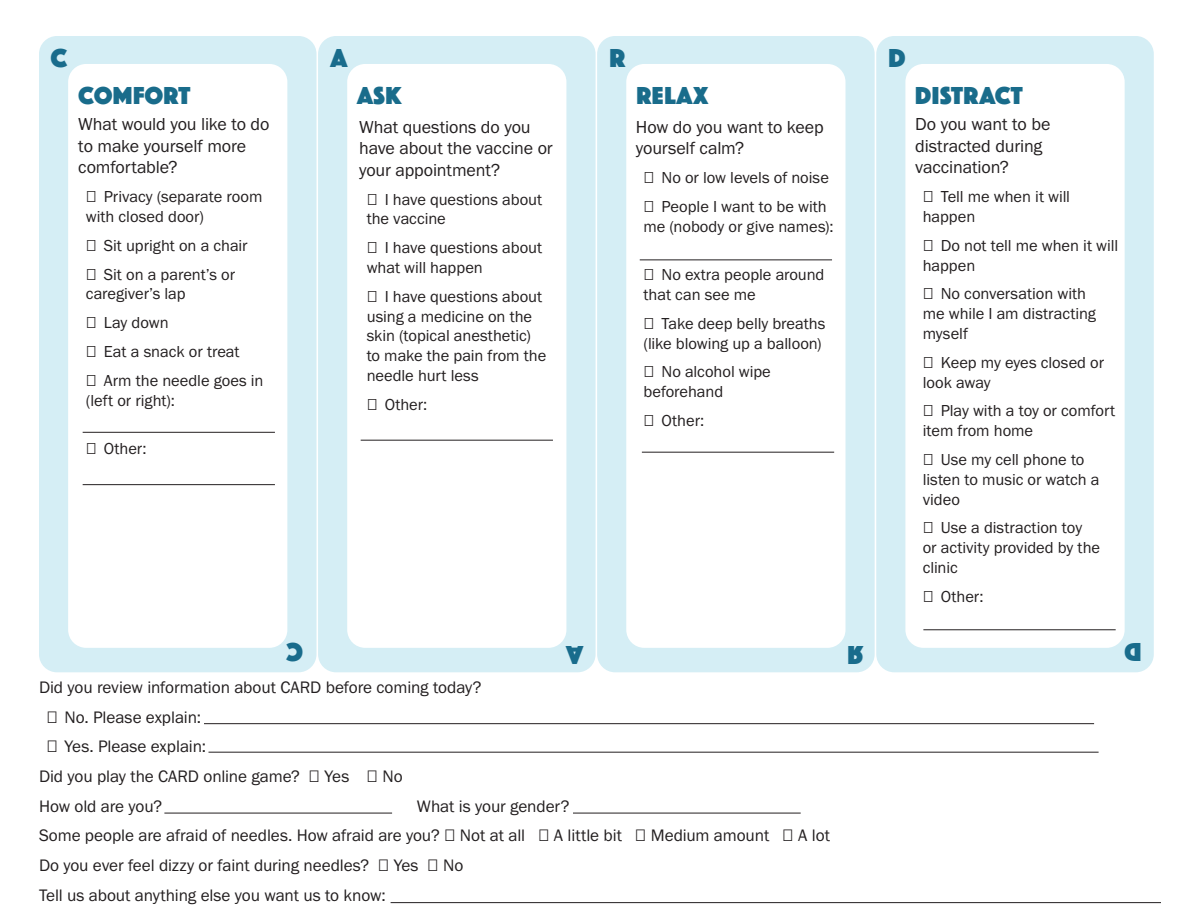
<style>
.page{position:relative;width:1188px;height:918px;background:#fff}
.page>*{position:absolute;margin:0;border:0;box-sizing:border-box;transform-origin:0 0}
.t1{font:27px "Phosphate Solid";color:#196c8c}
.t2{font:25.5px "Phosphate Solid";letter-spacing:.015em;color:#196c8b}
.t3{font:18px/21.6px "Franklin Gothic URW Boo";letter-spacing:-.01em;color:#231f20}
.t4{font:17.25px "Franklin Gothic URW Boo";letter-spacing:-.005em;color:#231f20}
.t5{font:16.5px/19.8px "Franklin Gothic URW Boo";letter-spacing:-.005em;color:#231f20}
</style>
<div class="page">
<div style="left:39px;top:36px;width:278px;height:636px;background:#d5eef5;border-radius:18px"></div>
<div style="left:318px;top:36px;width:278px;height:636px;background:#d5eef5;border-radius:18px"></div>
<div style="left:597px;top:36px;width:278px;height:636px;background:#d5eef5;border-radius:18px"></div>
<div style="left:876px;top:36px;width:278px;height:636px;background:#d5eef5;border-radius:18px"></div>
<div style="left:68px;top:64px;width:219px;height:584px;background:#fff;border-radius:18px"></div>
<div style="left:347px;top:64px;width:219px;height:584px;background:#fff;border-radius:18px"></div>
<div style="left:626px;top:64px;width:220px;height:584px;background:#fff;border-radius:18px"></div>
<div style="left:905px;top:64px;width:220px;height:584px;background:#fff;border-radius:18px"></div>
<hr style="left:83px;top:432px;width:192px;height:1px;background:#231f20">
<hr style="left:83px;top:484px;width:192px;height:1px;background:#231f20">
<hr style="left:361px;top:440px;width:192px;height:1px;background:#231f20">
<hr style="left:640px;top:260px;width:192px;height:1px;background:#231f20">
<hr style="left:642px;top:452px;width:192px;height:1px;background:#231f20">
<hr style="left:923px;top:629px;width:193px;height:1px;background:#231f20">
<hr style="left:164px;top:813px;width:228px;height:1px;background:#231f20">
<hr style="left:573px;top:813px;width:228px;height:1px;background:#231f20">
<hr style="left:204px;top:723px;width:890px;height:1px;background:#231f20">
<hr style="left:208px;top:752px;width:891px;height:1px;background:#231f20">
<hr style="left:391px;top:902px;width:770px;height:1px;background:#231f20">
<p class="t1" style="left:50px;top:39px;width:18px">C</p>
<p class="t1" style="left:330px;top:39px;width:18px">A</p>
<p class="t1" style="left:609px;top:39px;width:17px">R</p>
<p class="t1" style="left:889px;top:39px;width:19px">D</p>
<p class="t2" style="left:78px;top:78px;width:114px">COMFORT</p>
<p class="t2" style="left:357px;top:78px;width:46px">ASK</p>
<p class="t2" style="left:637px;top:78px;width:73px">RELAX</p>
<p class="t2" style="left:915px;top:78px;width:109px">DISTRACT</p>
<p class="t3" style="left:78px;top:113px;width:193px">What would you like to do to make yourself more comfortable?</p>
<p class="t5" style="left:86px;top:186px;width:178px">□ Privacy (separate room with closed door)</p>
<p class="t5" style="left:86px;top:235px;width:163px">□ Sit upright on a chair</p>
<p class="t5" style="left:86px;top:264px;width:151px">□ Sit on a parent’s or caregiver’s lap</p>
<p class="t5" style="left:86px;top:312px;width:84px">□ Lay down</p>
<p class="t5" style="left:86px;top:341px;width:155px">□ Eat a snack or treat</p>
<p class="t5" style="left:86px;top:370px;width:179px">□ Arm the needle goes in (left or right):</p>
<p class="t5" style="left:86px;top:438px;width:62px">□ Other:</p>
<p class="t3" style="left:359px;top:115px;width:195px">What questions do you have about the vaccine or your appointment?</p>
<p class="t5" style="left:367px;top:189px;width:177px">□ I have questions about the vaccine</p>
<p class="t5" style="left:367px;top:238px;width:177px">□ I have questions about what will happen</p>
<p class="t5" style="left:367px;top:286px;width:181px">□ I have questions about using a medicine on the skin (topical anesthetic) to make the pain from the needle hurt less</p>
<p class="t5" style="left:367px;top:394px;width:62px">□ Other:</p>
<p class="t3" style="left:636px;top:115px;width:189px">How do you want to keep yourself calm?</p>
<p class="t5" style="left:643px;top:167px;width:187px">□ No or low levels of noise</p>
<p class="t5" style="left:643px;top:196px;width:192px">□ People I want to be with me (nobody or give names):</p>
<p class="t5" style="left:643px;top:265px;width:183px">□ No extra people around that can see me</p>
<p class="t5" style="left:643px;top:313px;width:184px">□ Take deep belly breaths (like blowing up a balloon)</p>
<p class="t5" style="left:643px;top:362px;width:129px">□ No alcohol wipe beforehand</p>
<p class="t5" style="left:643px;top:410px;width:62px">□ Other:</p>
<p class="t1" style="left:583px;top:675px;width:18px;rotate:-180deg">A</p>
<p class="t4" style="left:39px;top:676px;width:444px">Did you review information about CARD before coming today?</p>
<p class="t4" style="left:46px;top:706px;width:156px">□ No. Please explain:</p>
<p class="t4" style="left:46px;top:736px;width:161px">□ Yes. Please explain:</p>
<p class="t4" style="left:39px;top:765px;width:365px">Did you play the CARD online game? □ Yes □ No</p>
<p class="t4" style="left:39px;top:795px;width:125px">How old are you?</p>
<p class="t4" style="left:417px;top:795px;width:154px">What is your gender?</p>
<p class="t4" style="left:39px;top:825px;width:793px">Some people are afraid of needles. How afraid are you? □ Not at all □ A little bit □ Medium amount □ A lot</p>
<p class="t4" style="left:39px;top:855px;width:426px">Do you ever feel dizzy or faint during needles? □ Yes □ No</p>
<p class="t4" style="left:39px;top:884px;width:348px">Tell us about anything else you want us to know:</p>
<p class="t3" style="left:915px;top:113px;width:137px">Do you want to be distracted during vaccination?</p>
<p class="t5" style="left:923px;top:186px;width:149px">□ Tell me when it will happen</p>
<p class="t5" style="left:923px;top:235px;width:197px">□ Do not tell me when it will happen</p>
<p class="t5" style="left:923px;top:284px;width:175px">□ No conversation with me while I am distracting myself</p>
<p class="t5" style="left:923px;top:352px;width:183px">□ Keep my eyes closed or look away</p>
<p class="t5" style="left:923px;top:401px;width:194px">□ Play with a toy or comfort item from home</p>
<p class="t5" style="left:923px;top:449px;width:178px">□ Use my cell phone to listen to music or watch a video</p>
<p class="t5" style="left:923px;top:518px;width:179px">□ Use a distraction toy or activity provided by the clinic</p>
<p class="t5" style="left:923px;top:586px;width:62px">□ Other:</p>
</div>
